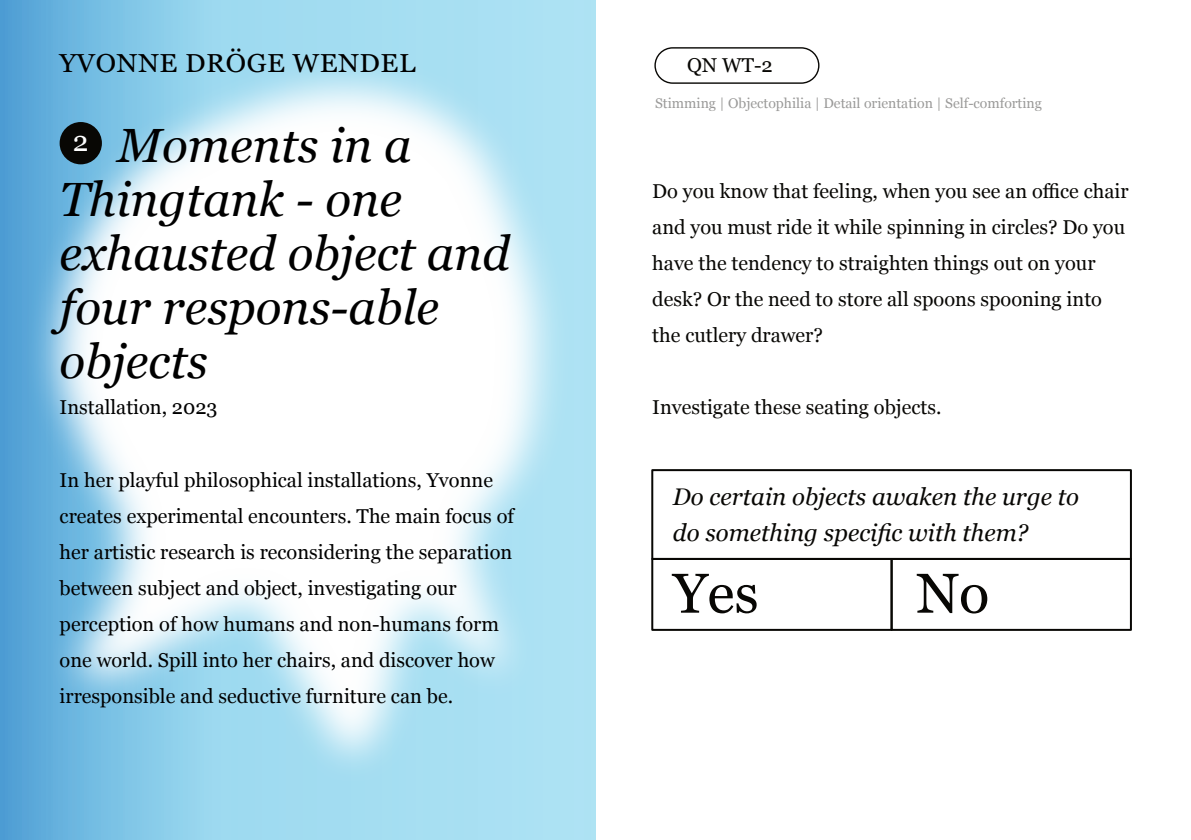
<style>
.page{position:relative;width:1191px;height:840px;background:#fff}
.page>*{position:absolute;margin:0;border:0;box-sizing:border-box;transform-origin:0 0}
.t1{font:56px "Georgia";color:#080704}
.t2{font:italic 48px/54px "Georgia";color:#000}
.t3{font:28px "Georgia";color:#fff}
.t4{font:26px "Georgia";letter-spacing:.02em;color:#000;scale:1.05 1}
.t5{font:italic 24px/36px "Georgia";color:#080704}
.t6{font:20px/36px "Georgia";color:#000}
.t7{font:20px/36px "Georgia";color:#080704}
.t8{font:14px "Georgia";color:rgb(8 7 4/.41)}
</style>
<div class="page">
<svg style="left:0;top:0;width:595px;height:839px;background:#8dcce9"></svg>
<img style="left:21px;top:50px;width:554px;height:736px">
<div style="left:654px;top:47px;width:165px;height:37px;background:#fff;border:1px solid #080704;border-radius:18px"></div>
<div style="left:60px;top:122px;width:42px;height:42px;background:#080704;border-radius:50%"></div>
<div style="left:651px;top:469px;width:481px;height:90px;border:2px solid #080704"></div>
<div style="left:651px;top:557px;width:241px;height:73px;border:2px solid #080704"></div>
<div style="left:890px;top:557px;width:242px;height:73px;border:2px solid #080704"></div>
<h3 class="t4" style="left:60px;top:52px;width:340px">YVONNE DRÖGE WENDEL</h3>
<h2 class="t2" style="left:60px;top:122px;width:452px;text-indent:58px">Moments in a<br>Thingtank - one exhausted object and four respons-able objects</h2>
<p class="t6" style="left:60px;top:391px;width:159px">Installation, 2023</p>
<h3 class="t3" style="left:73px;top:129px;width:17px">2</h3>
<p class="t6" style="left:60px;top:463px;width:456px">In her playful philosophical installations, Yvonne creates experimental encounters. The main focus of her artistic research is reconsidering the separation between subject and object, investigating our perception of how humans and non-humans form one world. Spill into her chairs, and discover how irresponsible and seductive furniture can be.</p>
<p class="t7" style="left:687px;top:49px;width:87px">QN WT-2</p>
<p class="t8" style="left:655px;top:97px;width:388px">Stimming | Objectophilia | Detail orientation | Self-comforting</p>
<p class="t7" style="left:652px;top:175px;width:478px">Do you know that feeling, when you see an office chair and you must ride it while spinning in circles? Do you have the tendency to straighten things out on your desk? Or the need to store all spoons spooning into the cutlery drawer?</p>
<p class="t7" style="left:652px;top:391px;width:291px">Investigate these seating objects.</p>
<p class="t5" style="left:673px;top:480px;width:408px">Do certain objects awaken the urge to do something specific with them?</p>
<h1 class="t1" style="left:673px;top:570px;width:87px">Yes</h1>
<h1 class="t1" style="left:916px;top:570px;width:75px">No</h1>
</div>
